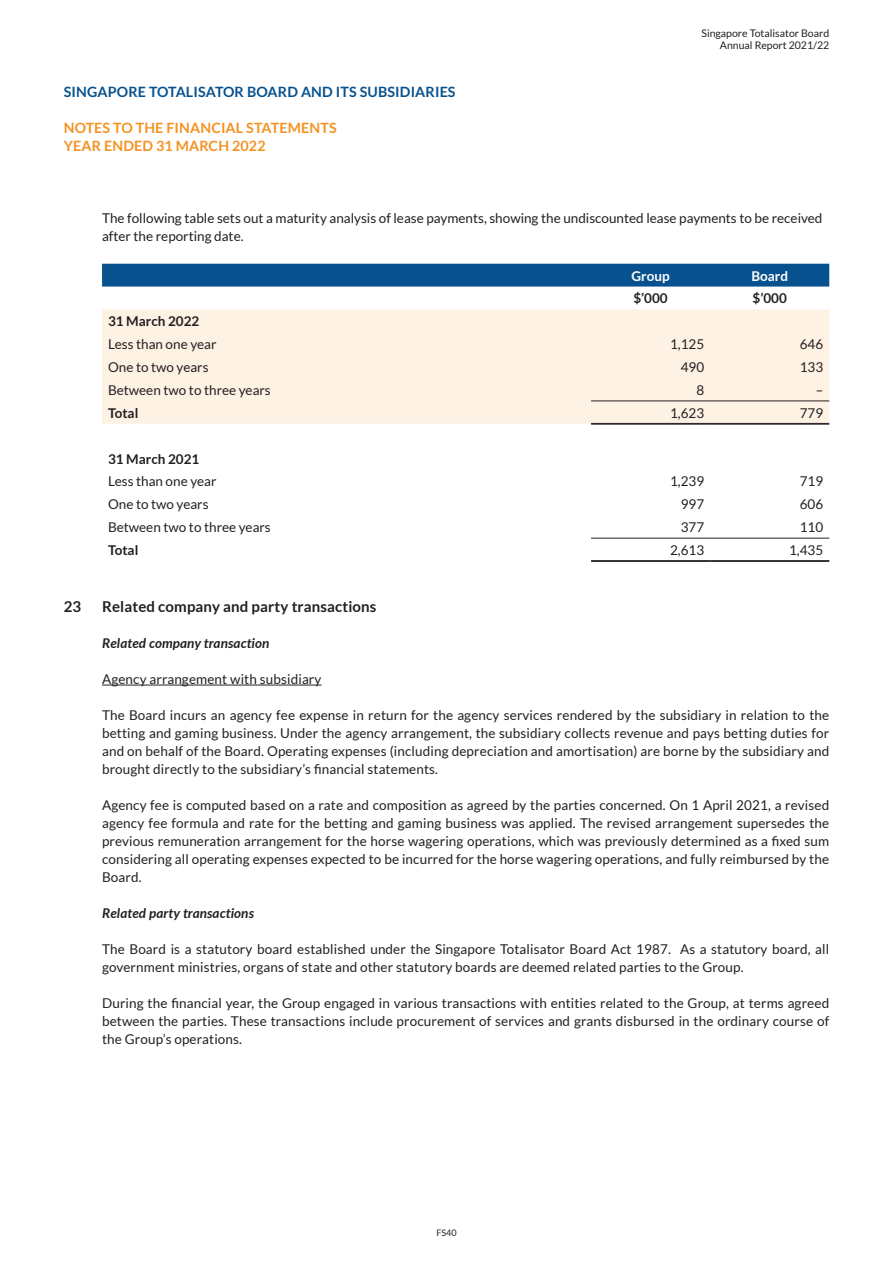
<style>
.page{position:relative;width:893px;height:1263px;background:#fff}
.page>*{position:absolute;margin:0;border:0;box-sizing:border-box;transform-origin:0 0}
.t1{font:700 15px "Lato";letter-spacing:.01em;color:#231f20}
.t2{font:700 14.25px/18px "Lato";letter-spacing:.01em;color:#f49222}
.t3{font:700 14.25px "Lato";letter-spacing:.01em;color:#07528e}
.t4{font:13.5px/18px "Lato";letter-spacing:.01em;color:#231f20;text-align:justify}
.t5{font:italic 700 13.5px "Lato";letter-spacing:.01em;color:#231f20}
.t6{font:700 13.5px "Lato";color:#231f20}
.Table_Text{font:700 13.5px "Lato";color:#fff}
.t7{font:10.5px/12px "Lato";color:#231f20;text-align:right}
.t8{font:9px "Lato";color:#231f20}
</style>
<div class="page">
<hr style="left:102px;top:685px;width:219px;height:1px;background:#231f20">
<div style="left:102px;top:264px;width:727px;height:23px;background:#07528e"></div>
<div style="left:102px;top:309px;width:727px;height:115px;background:#fef2e4"></div>
<hr style="left:591px;top:401px;width:119px;height:1px;background:#231f20">
<hr style="left:710px;top:401px;width:119px;height:1px;background:#231f20">
<hr style="left:591px;top:423px;width:119px;height:1px;background:#231f20">
<hr style="left:591px;top:424px;width:119px;height:1px;background:#231f20">
<hr style="left:710px;top:423px;width:119px;height:1px;background:#231f20">
<hr style="left:710px;top:424px;width:119px;height:1px;background:#231f20">
<hr style="left:591px;top:538px;width:119px;height:1px;background:#231f20">
<hr style="left:710px;top:538px;width:119px;height:1px;background:#231f20">
<hr style="left:591px;top:560px;width:119px;height:1px;background:#231f20">
<hr style="left:591px;top:561px;width:119px;height:1px;background:#231f20">
<hr style="left:710px;top:560px;width:119px;height:1px;background:#231f20">
<hr style="left:710px;top:561px;width:119px;height:1px;background:#231f20">
<p class="t3" style="left:64px;top:83px;width:393px">SINGAPORE TOTALISATOR BOARD AND ITS SUBSIDIARIES</p>
<p class="t2" style="left:64px;top:118px;width:274px">NOTES TO THE FINANCIAL STATEMENTS<br>YEAR ENDED 31 MARCH 2022</p>
<p class="t7" style="left:701px;top:27px;width:129px">Singapore Totalisator Board<br>Annual Report 2021/22</p>
<p class="t4" style="left:102px;top:209px;width:722px">The following table sets out a maturity analysis of lease payments, showing the undiscounted lease payments to be received after the reporting date.</p>
<p class="Table_Text" style="left:631px;top:268px;width:40px">Group</p>
<p class="Table_Text" style="left:751px;top:268px;width:38px">Board</p>
<p class="t6" style="left:633px;top:291px;width:36px">$’000</p>
<p class="t6" style="left:752px;top:291px;width:36px">$’000</p>
<p class="t6" style="left:108px;top:314px;width:93px">31 March 2022</p>
<p class="t4" style="left:108px;top:335px;width:110px">Less than one year</p>
<p class="t4" style="left:670px;top:335px;width:36px">1,125</p>
<p class="t4" style="left:800px;top:335px;width:25px">646</p>
<p class="t4" style="left:108px;top:358px;width:102px">One to two years</p>
<p class="t4" style="left:681px;top:358px;width:25px">490</p>
<p class="t4" style="left:800px;top:358px;width:25px">133</p>
<p class="t4" style="left:108px;top:381px;width:164px">Between two to three years</p>
<p class="t4" style="left:696px;top:381px;width:9px">8</p>
<p class="t4" style="left:816px;top:381px;width:9px">–</p>
<p class="t6" style="left:108px;top:405px;width:32px">Total</p>
<p class="t4" style="left:670px;top:404px;width:36px">1,623</p>
<p class="t4" style="left:800px;top:404px;width:25px">779</p>
<p class="t6" style="left:108px;top:451px;width:93px">31 March 2021</p>
<p class="t4" style="left:108px;top:472px;width:110px">Less than one year</p>
<p class="t4" style="left:670px;top:472px;width:36px">1,239</p>
<p class="t4" style="left:800px;top:472px;width:25px">719</p>
<p class="t4" style="left:108px;top:495px;width:102px">One to two years</p>
<p class="t4" style="left:681px;top:495px;width:25px">997</p>
<p class="t4" style="left:800px;top:495px;width:25px">606</p>
<p class="t4" style="left:108px;top:518px;width:164px">Between two to three years</p>
<p class="t4" style="left:681px;top:518px;width:25px">377</p>
<p class="t4" style="left:800px;top:518px;width:25px">110</p>
<p class="t6" style="left:108px;top:542px;width:32px">Total</p>
<p class="t4" style="left:670px;top:541px;width:36px">2,613</p>
<p class="t4" style="left:789px;top:541px;width:36px">1,435</p>
<p class="t1" style="left:64px;top:598px;width:19px">23</p>
<p class="t1" style="left:102px;top:598px;width:276px">Related company and party transactions</p>
<p class="t5" style="left:102px;top:635px;width:169px">Related company transaction</p>
<p class="t4" style="left:102px;top:670px;width:221px">Agency arrangement with subsidiary</p>
<p class="t4" style="left:102px;top:706px;width:729px">The Board incurs an agency fee expense in return for the agency services rendered by the subsidiary in relation to the betting and gaming business. Under the agency arrangement, the subsidiary collects revenue and pays betting duties for and on behalf of the Board. Operating expenses (including depreciation and amortisation) are borne by the subsidiary and brought directly to the subsidiary’s financial statements.</p>
<p class="t4" style="left:102px;top:796px;width:729px">Agency fee is computed based on a rate and composition as agreed by the parties concerned. On 1 April 2021, a revised agency fee formula and rate for the betting and gaming business was applied. The revised arrangement supersedes the previous remuneration arrangement for the horse wagering operations, which was previously determined as a fixed sum considering all operating expenses expected to be incurred for the horse wagering operations, and fully reimbursed by the Board.</p>
<p class="t5" style="left:102px;top:905px;width:153px">Related party transactions</p>
<p class="t4" style="left:102px;top:940px;width:729px">The Board is a statutory board established under the Singapore Totalisator Board Act 1987. As a statutory board, all government ministries, organs of state and other statutory boards are deemed related parties to the Group.</p>
<p class="t4" style="left:102px;top:994px;width:729px">During the financial year, the Group engaged in various transactions with entities related to the Group, at terms agreed between the parties. These transactions include procurement of services and grants disbursed in the ordinary course of the Group’s operations.</p>
<p class="t8" style="left:436px;top:1228px;width:22px">FS40</p>
</div>
